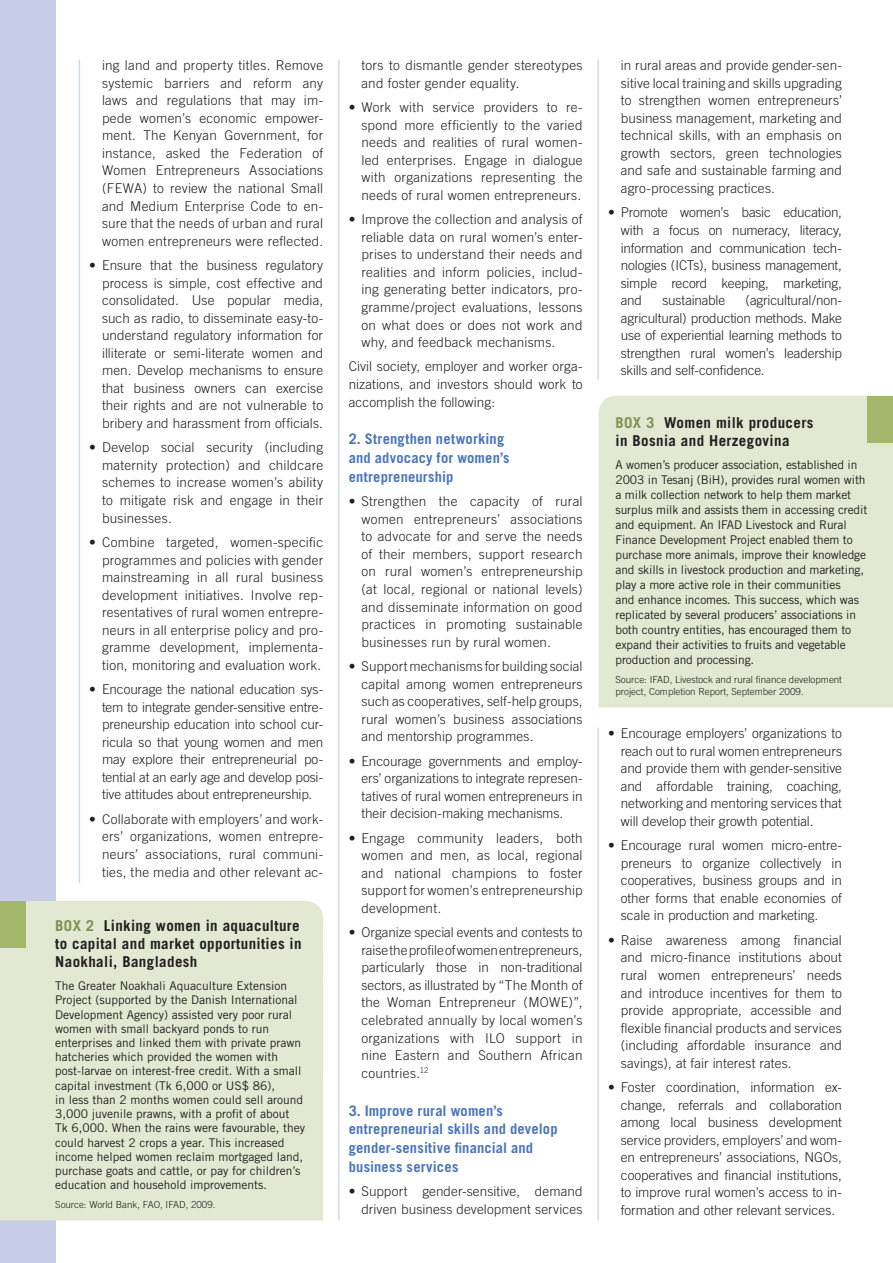
<style>
.page{position:relative;width:893px;height:1263px;background:#fff}
.page>*{position:absolute;margin:0;border:0;box-sizing:border-box;transform-origin:0 0}
.t1{font:700 15px/18px "Trade Gothic";letter-spacing:.025em;color:#231f20}
.t2{font:700 14.55px/18.8px "Trade Gothic";letter-spacing:.01em;color:#4b75bb}
.t3{font:300 13.5px/17.5px "Trade Gothic";letter-spacing:.01em;color:#231f20;text-align:justify}
.t4{font:300 13.5px "Trade Gothic";letter-spacing:-.015em;color:#231f20}
.t5{font:12px/14.2px "Trade Gothic";color:#231f20}
.t6{font:300 9.75px/12px "Trade Gothic";color:#231f20}
.s1{color:#809254}
</style>
<div class="page">
<div style="left:0;top:0;width:55px;height:1263px;background:#c7cee8"></div>
<div style="left:598px;top:396px;width:295px;height:311px;background:#e2e8d1"></div>
<div style="left:867px;top:396px;width:26px;height:46px;background:#a3b76b"></div>
<hr style="left:79px;top:60px;width:1px;height:823px;background:#d4daed">
<hr style="left:338px;top:60px;width:1px;height:1160px;background:#d4daed">
<hr style="left:597px;top:60px;width:2px;height:320px;background:#d4daed">
<hr style="left:597px;top:728px;width:2px;height:492px;background:#d4daed">
<div style="left:0;top:901px;width:323px;height:319px;background:#e2e8d1"></div>
<div style="left:0;top:901px;width:26px;height:47px;background:#a3b76b"></div>
<p class="t3" style="left:102px;top:56px;width:223px">ing land and property titles. Remove systemic barriers and reform any laws and regulations that may im&shy;pede women’s economic empower&shy;ment. The Kenyan Government, for instance, asked the Federation of Women Entrepreneurs Associations (FEWA) to review the national Small and Medium Enterprise Code to en&shy;sure that the needs of urban and rural women entrepreneurs were reflected.</p>
<p class="t3" style="left:102px;top:256px;width:223px;text-indent:-13px">• Ensure that the business regulatory process is simple, cost effective and consolidated. Use popular media, such as radio, to disseminate easy-to&shy;understand regulatory information for illiterate or semi-literate women and men. Develop mechanisms to ensure that business owners can exercise their rights and are not vulnerable to bribery and harassment from officials.</p>
<p class="t3" style="left:102px;top:439px;width:223px;text-indent:-13px">• Develop social security (including maternity protection) and childcare schemes to increase women’s ability to mitigate risk and engage in their businesses.</p>
<p class="t3" style="left:102px;top:533px;width:223px;text-indent:-13px">• Combine targeted, women-specific programmes and policies with gender mainstreaming in all rural business development initiatives. Involve rep&shy;resentatives of rural women entrepre&shy;neurs in all enterprise policy and pro&shy;gramme development, implementa&shy;tion, monitoring and evaluation work.</p>
<p class="t3" style="left:102px;top:680px;width:223px;text-indent:-13px">• Encourage the national education sys&shy;tem to integrate gender-sensitive entre&shy;preneurship education into school cur&shy;ricula so that young women and men may explore their entrepreneurial po&shy;tential at an early age and develop posi&shy;tive attitudes about entrepreneurship.</p>
<p class="t3" style="left:102px;top:810px;width:223px;text-indent:-13px">• Collaborate with employers’ and work&shy;ers’ organizations, women entrepre&shy;neurs’ associations, rural communi&shy;ties, the media and other relevant ac-</p>
<p class="t1" style="left:55px;top:917px;width:248px"><span class="s1">Box 2</span> Linking women in aquaculture to capital and market opportunities in<br>Naokhali, Bangladesh</p>
<p class="t5" style="left:55px;top:978px;width:251px">The Greater Noakhali Aquaculture Extension Project (supported by the Danish International Development Agency) assisted very poor rural women with small backyard ponds to run enterprises and linked them with private prawn hatcheries which provided the women with post-larvae on interest-free credit. With a small capital investment (Tk 6,000 or US$ 86),<br>in less than 2 months women could sell around 3,000 juvenile prawns, with a profit of about Tk 6,000. When the rains were favourable, they could harvest 2 crops a year. This increased income helped women reclaim mortgaged land, purchase goats and cattle, or pay for children’s education and household improvements.</p>
<p class="t6" style="left:55px;top:1198px;width:162px">Source: World Bank, FAO, IFAD, 2009.</p>
<p class="t3" style="left:361px;top:56px;width:223px">tors to dismantle gender stereotypes and foster gender equality.</p>
<p class="t3" style="left:361px;top:98px;width:223px;text-indent:-13px">• Work with service providers to re&shy;spond more efficiently to the varied needs and realities of rural women&shy;led enterprises. Engage in dialogue with organizations representing the needs of rural women entrepreneurs.</p>
<p class="t3" style="left:361px;top:210px;width:223px;text-indent:-13px">• Improve the collection and analysis of reliable data on rural women’s enter&shy;prises to understand their needs and realities and inform policies, includ&shy;ing generating better indicators, pro&shy;gramme/project evaluations, lessons on what does or does not work and why, and feedback mechanisms.</p>
<p class="t3" style="left:349px;top:358px;width:235px">Civil society, employer and worker orga&shy;nizations, and investors should work to accomplish the following:</p>
<p class="t2" style="left:349px;top:430px;width:162px">2. Strengthen networking and advocacy for women’s entrepreneurship</p>
<p class="t3" style="left:361px;top:492px;width:223px;text-indent:-13px">• Strengthen the capacity of rural women entrepreneurs’ associations to advocate for and serve the needs of their members, support research on rural women’s entrepreneurship (at local, regional or national levels) and disseminate information on good practices in promoting sustainable businesses run by rural women.</p>
<p class="t3" style="left:361px;top:657px;width:223px;text-indent:-13px">• Support mechanisms for building social capital among women entrepreneurs such as cooperatives, self-help groups, rural women’s business associations and mentorship programmes.</p>
<p class="t3" style="left:361px;top:752px;width:223px;text-indent:-13px">• Encourage governments and employ&shy;ers’ organizations to integrate represen&shy;tatives of rural women entrepreneurs in their decision-making mechanisms.</p>
<p class="t3" style="left:361px;top:829px;width:223px;text-indent:-13px">• Engage community leaders, both women and men, as local, regional and national champions to foster support for women’s entrepreneurship development.</p>
<p class="t3" style="left:361px;top:923px;width:223px;text-indent:-13px">• Organize special events and contests to raise the profile of women entrepreneurs, particularly those in non-traditional sectors, as illustrated by “The Month of the Woman Entrepreneur (MOWE)”, celebrated annually by local women’s organizations with ILO support in nine Eastern and Southern African countries.<sup>12</sup></p>
<p class="t2" style="left:349px;top:1101px;width:210px">3. Improve rural women’s entrepreneurial skills and develop gender-sensitive financial and business services</p>
<p class="t3" style="left:349px;top:1182px;width:235px;text-align:right">• Support gender-sensitive, demand driven business development services</p>
<p class="t3" style="left:621px;top:56px;width:223px">in rural areas and provide gender-sen&shy;sitive local training and skills upgrading to strengthen women entrepreneurs’ business management, marketing and technical skills, with an emphasis on growth sectors, green technologies and safe and sustainable farming and agro-processing practices.</p>
<p class="t3" style="left:621px;top:204px;width:223px;text-indent:-13px">• Promote women’s basic education, with a focus on numeracy, literacy, information and communication tech&shy;nologies (ICTs), business management, simple record keeping, marketing, and</p>
<p class="t3" style="left:621px;top:291px;width:223px;text-indent:125px">(agricultural/non&shy;agricultural) production methods. Make use of experiential learning methods to strengthen rural women’s leadership skills and self-confidence.</p>
<p class="t4" style="left:663px;top:292px;width:64px">sustainable</p>
<p class="t1" style="left:615px;top:413px;width:199px"><span class="s1">Box 3</span> Women milk producers in Bosnia and Herzegovina</p>
<p class="t5" style="left:615px;top:457px;width:253px;line-height:15px">A women’s producer association, established in 2003 in Tesanj (BiH), provides rural women with a milk collection network to help them market surplus milk and assists them in accessing credit and equipment. An IFAD Livestock and Rural Finance Development Project enabled them to purchase more animals, improve their knowledge and skills in livestock production and marketing, play a more active role in their communities<br>and enhance incomes. This success, which was replicated by several producers’ associations in both country entities, has encouraged them to expand their activities to fruits and vegetable production and processing.</p>
<p class="t6" style="left:615px;top:673px;width:228px">Source: IFAD, Livestock and rural finance development project, Completion Report, September 2009.</p>
<p class="t3" style="left:621px;top:724px;width:223px;text-indent:-13px">• Encourage employers’ organizations to reach out to rural women entrepreneurs and provide them with gender-sensitive and affordable training, coaching, networking and mentoring services that will develop their growth potential.</p>
<p class="t3" style="left:621px;top:836px;width:223px;text-indent:-13px">• Encourage rural women micro-entre&shy;preneurs to organize collectively in cooperatives, business groups and in other forms that enable economies of scale in production and marketing.</p>
<p class="t3" style="left:621px;top:931px;width:223px;text-indent:-13px">• Raise awareness among financial and micro-finance institutions about rural women entrepreneurs’ needs and introduce incentives for them to provide appropriate, accessible and flexible financial products and services (including affordable insurance and savings), at fair interest rates.</p>
<p class="t3" style="left:621px;top:1078px;width:223px;text-indent:-13px">• Foster coordination, information ex&shy;change, referrals and collaboration among local business development service providers, employers’ and wom&shy;en entrepreneurs’ associations, NGOs, cooperatives and financial institutions, to improve rural women’s access to in&shy;formation and other relevant services.</p>
</div>
